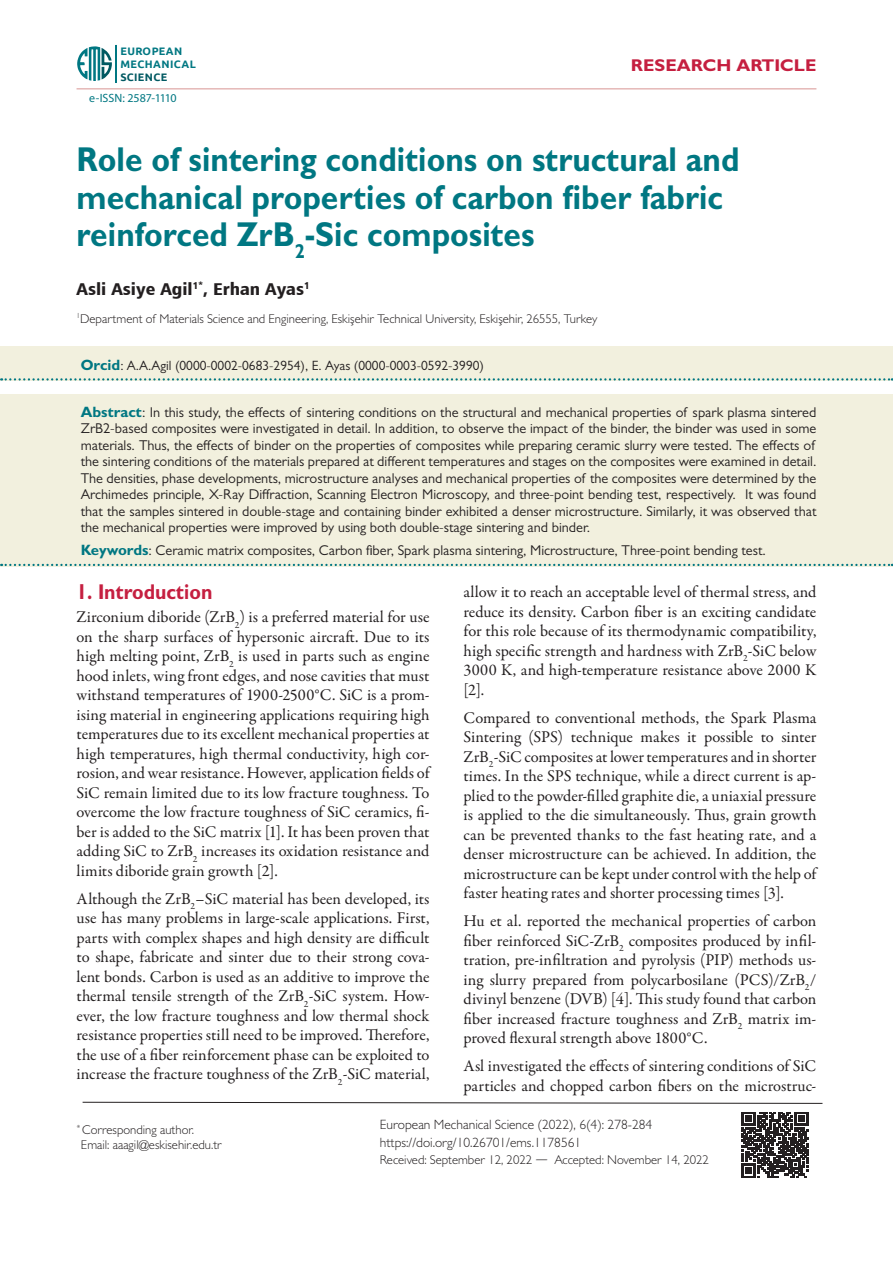
<style>
.page{position:relative;width:893px;height:1263px;background:#fff}
.page>*{position:absolute;margin:0;border:0;box-sizing:border-box;transform-origin:0 0}
.t1{font:700 34.65px/37.8px "Gill Sans";color:#007782;scale:.91 1}
.t2{font:700 21.45px "Gill Sans";color:#c51f40;scale:.91 1}
.t3{font:17.1px "Humanist 777 BT Black Condensed B";color:#231f20;scale:1.11 1}
.t4{font:700 17.1px "Gill Sans";color:#c51f40;scale:1.05 1}
.t5{font:16.5px/19.5px "Garamond Premr Pro";color:#231f20;text-align:justify}
.t6{font:14.25px/16.5px "Gill Sans";color:#231f20;text-align:justify}
.t7{font:300 13.5px/18px "Gill Sans";color:#231f20}
.t8{font:13.5px "Gill Sans";color:#231f20}
.t9{font:300 12.75px/15.3px "Gill Sans";color:#231f20}
.t10{font:12px "Myriad Pro";letter-spacing:-.005em;color:#007782}
.t11{font:700 10.8px/13px "Ubuntu";letter-spacing:.035em;color:#007782}
.t12{font:700 10.8px "Ubuntu";letter-spacing:.025em;color:#005962}
.s1{font-weight:700;font-size:15px;color:#007782}
.s2{font-family:"Cronos Pro";font-size:13.5px}
</style>
<div class="page">
<div style="left:0;top:347px;width:893px;height:34px;background:#f2f0de"></div>
<svg style="left:1px;top:378px;width:892px;height:2px"></svg>
<div style="left:0;top:394px;width:893px;height:149px;background:#f2f0de"></div>
<div style="left:0;top:532px;width:893px;height:34px;background:#f2f0de"></div>
<svg style="left:1px;top:564px;width:892px;height:2px"></svg>
<svg style="left:82px;top:1101px;width:741px;height:3px"></svg>
<svg style="left:742px;top:1112px;width:66px;height:65px"></svg>
<hr style="left:77px;top:88px;width:739px;height:2px;background:#e5b8b7">
<svg style="left:77px;top:45px;width:39px;height:38px"></svg>
<hr style="left:116px;top:45px;width:1px;height:38px;background:#007782">
<p class="t11" style="left:120px;top:44px;width:77px">EUROPEAN<br>MECHANICAL</p>
<p class="t12" style="left:120px;top:70px;width:48px">SCIENCE</p>
<p class="t10" style="left:89px;top:90px;width:89px">e-ISSN: 2587-1110</p>
<p class="t4" style="left:631px;top:54px;width:178px">RESEARCH ARTICLE</p>
<h1 class="t1" style="left:77px;top:139px;width:730px">Role of sintering conditions on structural and mechanical properties of carbon fiber fabric reinforced ZrB<sub>2</sub>-Sic composites</h1>
<p class="t3" style="left:77px;top:278px;width:212px">Asli Asiye Agil<sup>1*</sup>, Erhan Ayas<sup>1</sup></p>
<p class="t9" style="left:77px;top:310px;width:522px"><sup>1</sup>Department of Materials Science and Engineering, Eskişehir Technical University, Eskişehir, 26555, Turkey</p>
<p class="t8" style="left:81px;top:357px;width:405px"><span class="s1">Orcid</span>: A.A.Agil (0000-0002-0683-2954), E. Ayas (0000-0003-0592-3990)</p>
<p class="t6" style="left:81px;top:404px;width:737px"><span class="s1">Abstract</span>: In this study, the effects of sintering conditions on the structural and mechanical properties of spark plasma sintered ZrB2-based composites were investigated in detail. In addition, to observe the impact of the binder, the binder was used in some materials. Thus, the effects of binder on the properties of composites while preparing ceramic slurry were tested. The effects of the sintering conditions of the materials prepared at different temperatures and stages on the composites were examined in detail.<br>The densities, phase developments, microstructure analyses and mechanical properties of the composites were determined by the Archimedes principle, X-Ray Diffraction, Scanning Electron Microscopy, and three-point bending test, respectively. It was found that the samples sintered in double-stage and containing binder exhibited a denser microstructure. Similarly, it was observed that the mechanical properties were improved by using both double-stage sintering and binder.</p>
<p class="t6" style="left:81px;top:542px;width:687px"><span class="s1">Keywords</span>: Ceramic matrix composites, Carbon fiber, Spark plasma sintering, Microstructure, Three-point bending test.</p>
<h2 class="t2" style="left:77px;top:578px;width:151px">1. Introduction</h2>
<p class="t5" style="left:77px;top:608px;width:354px">Zirconium diboride (ZrB<sub>2</sub>) is a preferred material for use on the sharp surfaces of hypersonic aircraft. Due to its high melting point, ZrB<sub>2</sub> is used in parts such as engine hood inlets, wing front edges, and nose cavities that must withstand temperatures of 1900-2500°C. SiC is a prom&shy;ising material in engineering applications requiring high temperatures due to its excellent mechanical properties at high temperatures, high thermal conductivity, high cor&shy;rosion, and wear resistance. However, application fields of SiC remain limited due to its low fracture toughness. To overcome the low fracture toughness of SiC ceramics, fi&shy;ber is added to the SiC matrix [1]. It has been proven that adding SiC to ZrB<sub>2</sub> increases its oxidation resistance and limits diboride grain growth [2].</p>
<p class="t5" style="left:77px;top:889px;width:354px">Although the ZrB<sub>2</sub>–SiC material has been developed, its use has many problems in large-scale applications. First, parts with complex shapes and high density are difficult to shape, fabricate and sinter due to their strong cova&shy;lent bonds. Carbon is used as an additive to improve the thermal tensile strength of the ZrB<sub>2</sub>-SiC system. How&shy;ever, the low fracture toughness and low thermal shock resistance properties still need to be improved. Therefore, the use of a fiber reinforcement phase can be exploited to increase the fracture toughness of the ZrB<sub>2</sub>-SiC material,</p>
<p class="t7" style="left:380px;top:1115px;width:274px">European Mechanical Science (2022), 6(4): 278-284 https://doi.org/10.26701/ems.1178561</p>
<p class="t9" style="left:380px;top:1152px;width:330px">Received: September 12, 2022 <span class="s2">—</span> Accepted: November 14, 2022</p>
<p class="t5" style="left:463px;top:583px;width:354px">allow it to reach an acceptable level of thermal stress, and reduce its density. Carbon fiber is an exciting candidate for this role because of its thermodynamic compatibility, high specific strength and hardness with ZrB<sub>2</sub>-SiC below 3000 K, and high-temperature resistance above 2000 K [2].</p>
<p class="t5" style="left:463px;top:708px;width:354px">Compared to conventional methods, the Spark Plasma Sintering (SPS) technique makes it possible to sinter ZrB<sub>2</sub>-SiC composites at lower temperatures and in shorter times. In the SPS technique, while a direct current is ap&shy;plied to the powder-filled graphite die, a uniaxial pressure is applied to the die simultaneously. Thus, grain growth can be prevented thanks to the fast heating rate, and a denser microstructure can be achieved. In addition, the microstructure can be kept under control with the help of faster heating rates and shorter processing times [3].</p>
<p class="t5" style="left:463px;top:912px;width:354px">Hu et al. reported the mechanical properties of carbon fiber reinforced SiC-ZrB<sub>2</sub> composites produced by infil&shy;tration, pre-infiltration and pyrolysis (PIP) methods us&shy;ing slurry prepared from polycarbosilane (PCS)/ZrB<sub>2</sub>/ divinyl benzene (DVB) [4]. This study found that carbon fiber increased fracture toughness and ZrB<sub>2</sub> matrix im&shy;proved flexural strength above 1800°C.</p>
<p class="t5" style="left:463px;top:1057px;width:354px">Asl investigated the effects of sintering conditions of SiC particles and chopped carbon fibers on the microstruc-</p>
<p class="t9" style="left:81px;top:1122px;width:143px;text-indent:-4px"><sup>*</sup> Corresponding author.<br>Email: aaagil@eskisehir.edu.tr</p>
</div>
